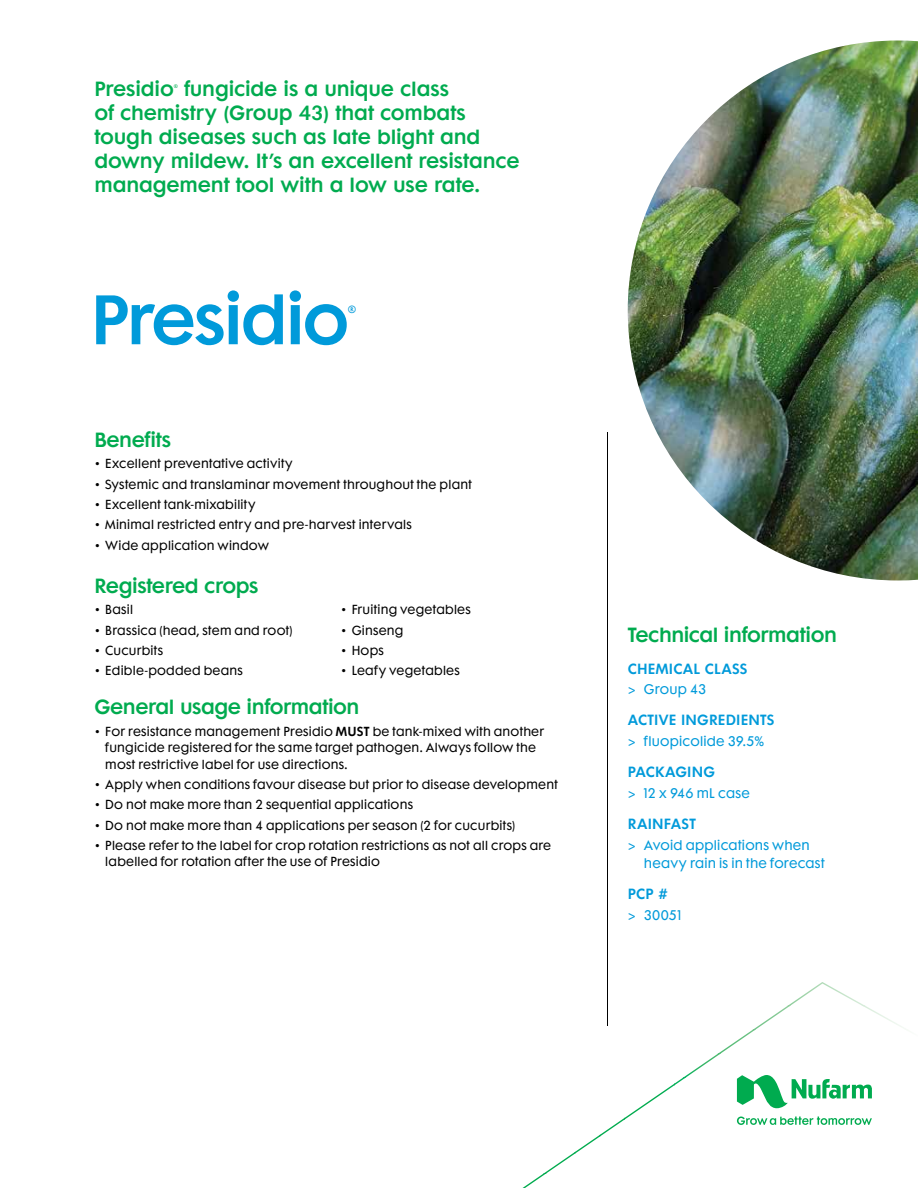
<style>
.page{position:relative;width:918px;height:1188px;background:#fff}
.page>*{position:absolute;margin:0;border:0;box-sizing:border-box;transform-origin:0 0}
.t1{font:600 63.75px "Futura Maxi Std";letter-spacing:-.04em;color:#009ada}
.t2{font:600 18.75px/24px "Futura Maxi Std";letter-spacing:-.01em;color:#00ab4f}
.t3{font:600 13.5px "Futura Maxi Std";letter-spacing:.015em;color:#009ada}
.t4{font:12.75px/18px "Futura Maxi Std";letter-spacing:.015em;color:#009ada}
.t5{font:12px/16.5px "Futura Maxi Std";letter-spacing:.02em;color:#000}
.t6{font:9.6px "Futura Maxi Std";color:#009ada}
.t7{font:4.65px "Futura Maxi Std";color:#00ab4f}
.s1{font-weight:600}
</style>
<div class="page">
<hr style="left:607px;top:432px;width:1px;height:594px;background:#000">
<img style="left:628px;top:40px;width:290px;height:540px">
<img style="left:789px;top:982px;width:74px;height:23px">
<img style="left:754px;top:1005px;width:37px;height:24px">
<img style="left:861px;top:1005px;width:42px;height:23px">
<img style="left:719px;top:1029px;width:37px;height:24px">
<img style="left:684px;top:1053px;width:37px;height:25px">
<img style="left:624px;top:1084px;width:50px;height:36px">
<svg style="left:674px;top:1077px;width:12px;height:9px"></svg>
<img style="left:600px;top:1118px;width:25px;height:19px">
<img style="left:575px;top:1134px;width:25px;height:20px">
<img style="left:544px;top:1152px;width:31px;height:21px">
<img style="left:523px;top:1173px;width:24px;height:15px">
<svg style="left:737px;top:1075px;width:135px;height:50px"></svg>
<h2 class="t2" style="left:95px;top:77px;width:427px;text-indent:90px">fungicide is a unique class<br>of chemistry (Group 43) that combats tough diseases such as late blight and downy mildew. It’s an excellent resistance management tool with a low use rate.</h2>
<h2 class="t2" style="left:94px;top:77px;width:81px">Presidio</h2>
<p class="t7" style="left:174px;top:83px;width:6px">®</p>
<h1 class="t1" style="left:91px;top:278px;width:260px">Presidio</h1>
<p class="t6" style="left:348px;top:303px;width:10px">®</p>
<h2 class="t2" style="left:94px;top:427px;width:78px">Benefits</h2>
<p class="t5" style="left:94px;top:456px;width:200px">• Excellent preventative activity</p>
<p class="t5" style="left:94px;top:476px;width:379px">• Systemic and translaminar movement throughout the plant</p>
<p class="t5" style="left:94px;top:496px;width:163px">• Excellent tank-mixability</p>
<p class="t5" style="left:94px;top:516px;width:319px">• Minimal restricted entry and pre-harvest intervals</p>
<p class="t5" style="left:94px;top:537px;width:176px">• Wide application window</p>
<h2 class="t2" style="left:94px;top:573px;width:166px">Registered crops</h2>
<p class="t5" style="left:94px;top:602px;width:40px">• Basil</p>
<p class="t5" style="left:94px;top:622px;width:199px">• Brassica (head, stem and root)</p>
<p class="t5" style="left:94px;top:642px;width:70px">• Cucurbits</p>
<p class="t5" style="left:94px;top:662px;width:150px">• Edible-podded beans</p>
<p class="t5" style="left:341px;top:602px;width:132px">• Fruiting vegetables</p>
<p class="t5" style="left:341px;top:622px;width:64px">• Ginseng</p>
<p class="t5" style="left:341px;top:642px;width:45px">• Hops</p>
<p class="t5" style="left:341px;top:662px;width:120px">• Leafy vegetables</p>
<h2 class="t2" style="left:94px;top:695px;width:267px">General usage information</h2>
<p class="t5" style="left:105px;top:723px;width:441px;text-indent:-11px">• For resistance management Presidio <span class="s1">MUST</span> be tank-mixed with another fungicide registered for the same target pathogen. Always follow the most restrictive label for use directions.</p>
<p class="t5" style="left:94px;top:776px;width:465px">• Apply when conditions favour disease but prior to disease development</p>
<p class="t5" style="left:94px;top:796px;width:320px">• Do not make more than 2 sequential applications</p>
<p class="t5" style="left:94px;top:817px;width:422px">• Do not make more than 4 applications per season (2 for cucurbits)</p>
<p class="t5" style="left:105px;top:837px;width:447px;text-indent:-11px">• Please refer to the label for crop rotation restrictions as not all crops are labelled for rotation after the use of Presidio</p>
<h2 class="t2" style="left:628px;top:623px;width:211px">Technical information</h2>
<p class="t3" style="left:628px;top:659px;width:121px">CHEMICAL CLASS</p>
<p class="t4" style="left:628px;top:680px;width:80px">&gt; Group 43</p>
<p class="t3" style="left:628px;top:711px;width:148px">ACTIVE INGREDIENTS</p>
<p class="t4" style="left:628px;top:732px;width:138px">&gt; fluopicolide 39.5%</p>
<p class="t3" style="left:628px;top:763px;width:89px">PACKAGING</p>
<p class="t4" style="left:628px;top:784px;width:124px">&gt; 12 x 946 mL case</p>
<p class="t3" style="left:628px;top:815px;width:70px">RAINFAST</p>
<p class="t4" style="left:644px;top:836px;width:182px;text-indent:-16px">&gt; Avoid applications when heavy rain is in the forecast</p>
<p class="t3" style="left:628px;top:885px;width:41px">PCP #</p>
<p class="t4" style="left:628px;top:906px;width:55px">&gt; 30051</p>
</div>
